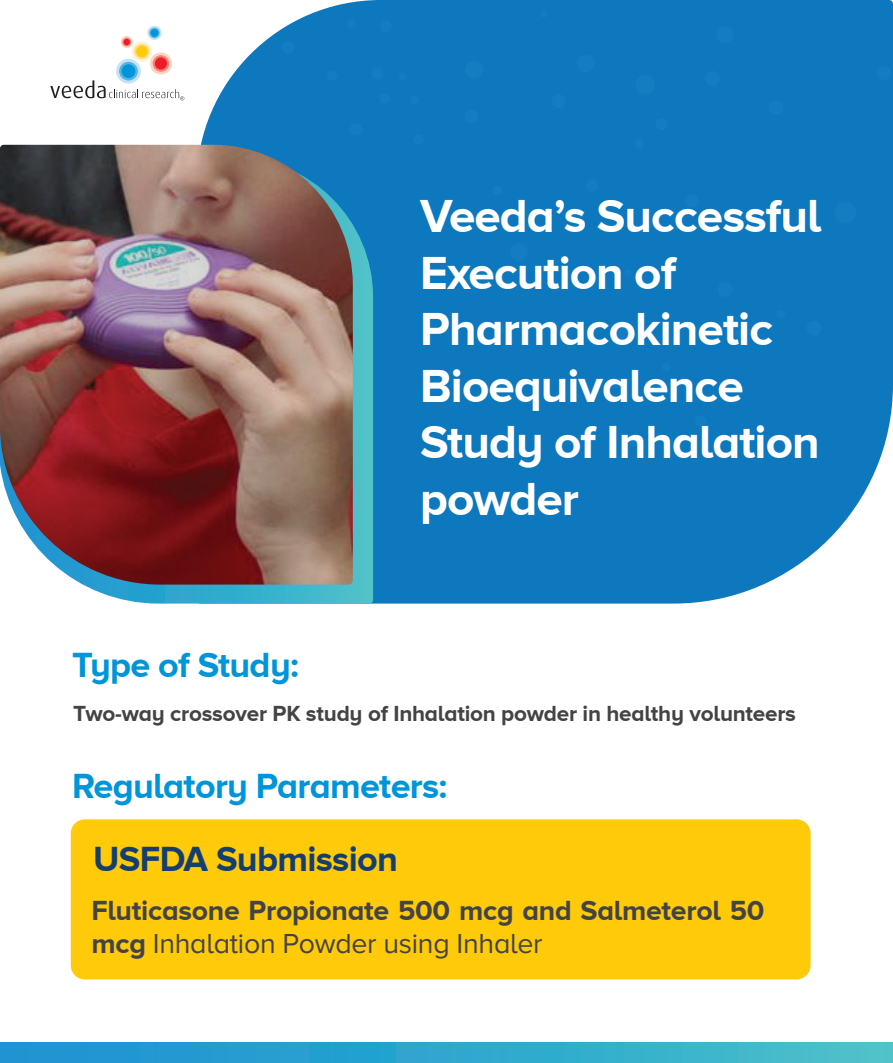
<style>
.page{position:relative;width:893px;height:1063px;background:#fff}
.page>*{position:absolute;margin:0;border:0;box-sizing:border-box;transform-origin:0 0}
.t1{font:700 47.7px/56.6px "Proxima Nova A";letter-spacing:-.02em;color:#fff}
.t2{font:700 36px "Proxima Nova A";letter-spacing:-.02em;color:#0095d9}
.t3{font:700 36px "Proxima Nova A";letter-spacing:-.02em;color:#133e6f}
.t4{font:700 28.5px/33px "Proxima Nova A";letter-spacing:-.01em;color:#434343}
.t5{font:700 22.5px "Proxima Nova A";letter-spacing:-.01em;color:#434343}
.s1{font-weight:400}
</style>
<div class="page">
<div style="left:71px;top:819px;width:740px;height:160px;background:#feca0a;border-radius:14px"></div>
<svg style="left:197px;top:0;width:696px;height:604px;fill:#0e78be"></svg>
<svg style="left:84px;top:447px;width:289px;height:157px;background:#4bb9ce"></svg>
<img style="left:0;top:145px;width:353px;height:440px">
<div style="left:0;top:1043px;width:893px;height:20px;background:linear-gradient(to right,#198fd2,#48c0c9)"></div>
<svg style="left:50px;top:80px;width:134px;height:20px"></svg>
<svg style="left:150px;top:53px;width:21px;height:21px"></svg>
<div style="left:150px;top:53px;width:21px;height:21px;border:1px solid #fcd3c4;border-radius:50%"></div>
<svg style="left:153px;top:55px;width:16px;height:17px"></svg>
<div style="left:155px;top:57px;width:12px;height:13px;background:#ee1b2d;border-radius:50%"></div>
<div style="left:121px;top:36px;width:11px;height:12px;border:1px solid #fcd3c4;border-radius:50%"></div>
<svg style="left:122px;top:38px;width:9px;height:8px"></svg>
<svg style="left:124px;top:39px;width:6px;height:6px"></svg>
<div style="left:117px;top:59px;width:23px;height:24px;background:#c7e2f5;border-radius:50%"></div>
<div style="left:117px;top:59px;width:23px;height:24px;border:1px solid #c7e2f5;border-radius:50%"></div>
<svg style="left:119px;top:62px;width:19px;height:19px"></svg>
<div style="left:122px;top:64px;width:13px;height:14px;background:#0095d9;border-radius:50%"></div>
<div style="left:132px;top:42px;width:20px;height:19px;background:#fef3d2;border-radius:50%"></div>
<div style="left:132px;top:42px;width:20px;height:19px;border:1px solid #fef3d2;border-radius:50%"></div>
<svg style="left:134px;top:44px;width:16px;height:15px"></svg>
<div style="left:136px;top:46px;width:11px;height:11px;background:#feca0a;border-radius:50%"></div>
<svg style="left:148px;top:26px;width:13px;height:14px"></svg>
<div style="left:148px;top:26px;width:13px;height:14px;border:1px solid #c7e2f5;border-radius:50%"></div>
<svg style="left:149px;top:28px;width:11px;height:10px"></svg>
<div style="left:151px;top:29px;width:7px;height:8px;background:#0095d9;border-radius:50%"></div>
<svg style="left:281px;top:10px;width:611px;height:437px;background:#1879b8"></svg>
<p class="t2" style="left:72px;top:644px;width:228px">Type of Study:</p>
<p class="t1" style="left:420px;top:187px;width:403px">Veeda’s Successful<br>Execution of<br>Pharmacokinetic<br>Bioequivalence<br>Study of Inhalation powder</p>
<p class="t5" style="left:73px;top:701px;width:724px">Two-way crossover PK study of Inhalation powder in healthy volunteers</p>
<p class="t2" style="left:72px;top:765px;width:377px">Regulatory Parameters:</p>
<p class="t3" style="left:93px;top:838px;width:306px">USFDA Submission</p>
<p class="t4" style="left:91px;top:894px;width:675px">Fluticasone Propionate 500 mcg and Salmeterol 50 mcg <span class="s1">Inhalation Powder using Inhaler</span></p>
</div>
